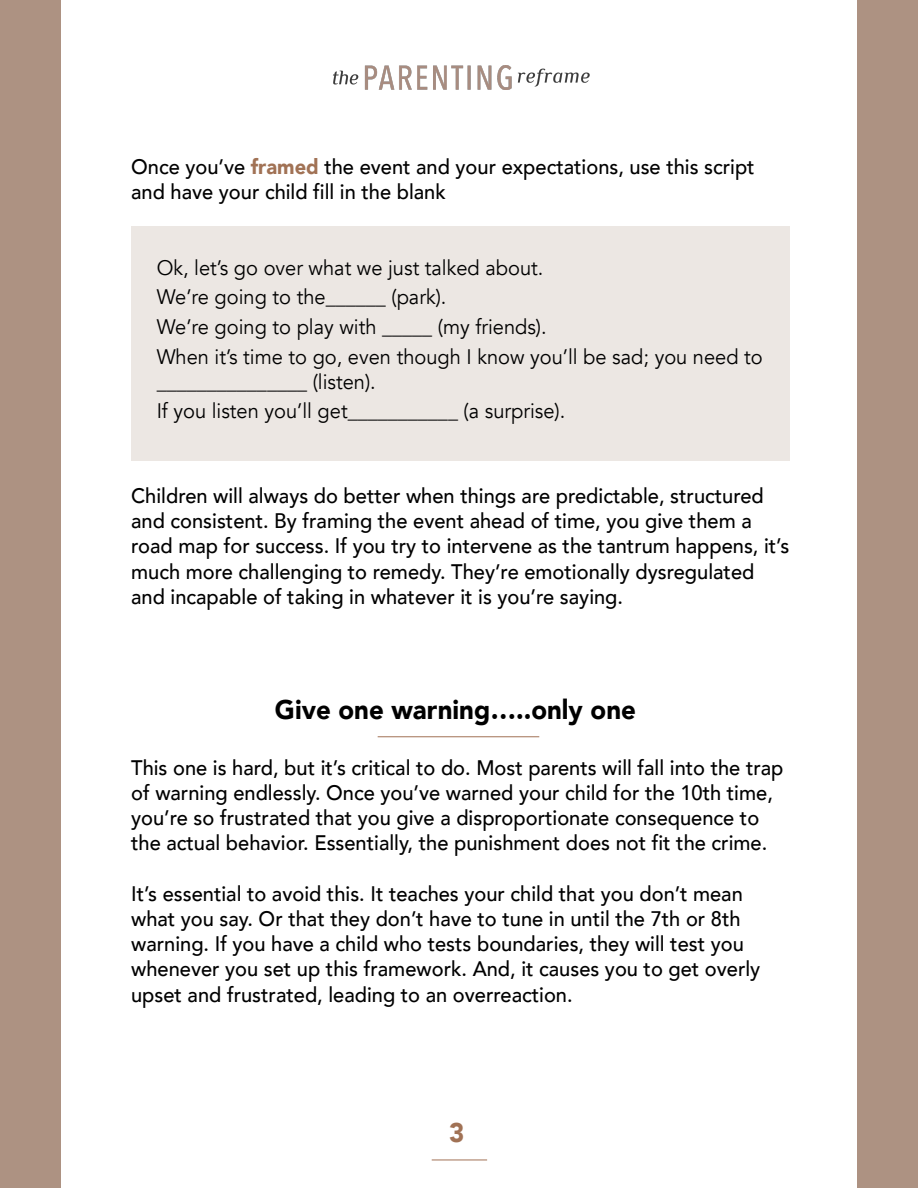
<style>
.page{position:relative;width:918px;height:1188px;background:#fff}
.page>*{position:absolute;margin:0;border:0;box-sizing:border-box;transform-origin:0 0}
.t1{font:900 27px "Avenir";color:#000;scale:.96 1}
.t2{font:900 27px "Avenir";color:#a17255;scale:.96 1}
.t3{font:500 21px/25.2px "Avenir";color:#000;scale:.96 1}
.t4{font:21px/29.7px "Avenir";color:#000;scale:.96 1}
.s1{font-weight:900;color:#a17255}
</style>
<div class="page">
<hr style="left:432px;top:1160px;width:55px;height:1px;background:#a17255">
<div style="left:131px;top:226px;width:659px;height:234px;background:#ece7e3"></div>
<hr style="left:378px;top:736px;width:161px;height:1px;background:#a17255">
<div style="left:857px;top:0;width:61px;height:1188px;background:#ad9282"></div>
<div style="left:0;top:0;width:61px;height:1188px;background:#ad9282"></div>
<img style="left:333px;top:65px;width:257px;height:24px">
<p class="t3" style="left:131px;top:153px;width:651px">Once you’ve <span class="s1">framed</span> the event and your expectations, use this script and have your child fill in the blank</p>
<p class="t4" style="left:157px;top:253px;width:633px">Ok, let’s go over what we just talked about.<br>We’re going to the______ (park).<br>We’re going to play with _____ (my friends).<br>When it’s time to go, even though I know you’ll be sad; you need to</p>
<p class="t4" style="left:157px;top:367px;width:427px">_______________ (listen).<br>If you listen you’ll get___________ (a surprise).</p>
<p class="t3" style="left:131px;top:482px;width:687px">Children will always do better when things are predictable, structured and consistent. By framing the event ahead of time, you give them a road map for success. If you try to intervene as the tantrum happens, it’s much more challenging to remedy. They’re emotionally dysregulated and incapable of taking in whatever it is you’re saying.</p>
<p class="t1" style="left:275px;top:687px;width:378px">Give one warning…..only one</p>
<p class="t3" style="left:131px;top:754px;width:681px">This one is hard, but it’s critical to do. Most parents will fall into the trap of warning endlessly. Once you’ve warned your child for the 10th time, you’re so frustrated that you give a disproportionate consequence to the actual behavior. Essentially, the punishment does not fit the crime.</p>
<p class="t3" style="left:131px;top:880px;width:657px">It’s essential to avoid this. It teaches your child that you don’t mean what you say. Or that they don’t have to tune in until the 7th or 8th warning. If you have a child who tests boundaries, they will test you whenever you set up this framework. And, it causes you to get overly upset and frustrated, leading to an overreaction.</p>
<p class="t2" style="left:449px;top:1109px;width:17px">3</p>
</div>
